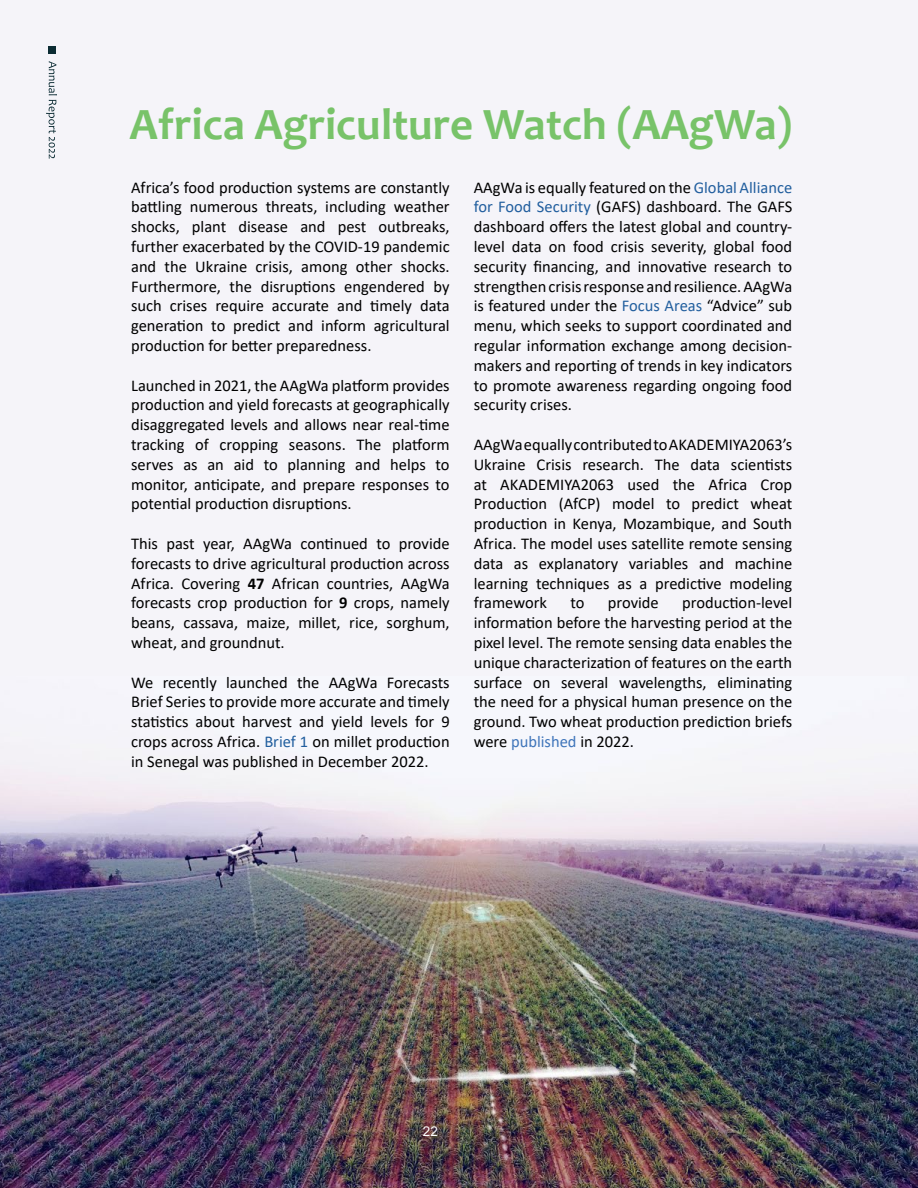
<style>
.page{position:relative;width:918px;height:1188px;background:#f5f4f9}
.page>*{position:absolute;margin:0;border:0;box-sizing:border-box;transform-origin:0 0}
.t1{font:700 45px "Candara";color:#78c369}
.t2{font:16.5px/19.8px "Calibri";color:#000;text-align:justify}
.t3{font:13.5px "Arial";color:#fff}
.s1{font-weight:700}
.s2{color:#215e9e}
.s3{color:#3f75ba}
</style>
<div class="page">
<img style="left:0;top:783px;width:918px;height:405px">
<svg style="left:46px;top:61px;width:11px;height:98px"></svg>
<div style="left:48px;top:47px;width:7px;height:7px;background:#0b2b33"></div>
<h1 class="t1" style="left:130px;top:96px;width:664px">Africa Agriculture Watch (AAgWa)</h1>
<p class="t2" style="left:131px;top:177px;width:320px">Africa’s food production systems are constantly battling numerous threats, including weather shocks, plant disease and pest outbreaks, further exacerbated by the COVID-19 pandemic and the Ukraine crisis, among other shocks.<br>Furthermore, the disruptions engendered by such crises require accurate and timely data generation to predict and inform agricultural production for better preparedness.</p>
<p class="t2" style="left:131px;top:375px;width:320px">Launched in 2021, the AAgWa platform provides production and yield forecasts at geographically disaggregated levels and allows near real-time tracking of cropping seasons. The platform serves as an aid to planning and helps to monitor, anticipate, and prepare responses to potential production disruptions.</p>
<p class="t2" style="left:131px;top:533px;width:320px">This past year, AAgWa continued to provide forecasts to drive agricultural production across Africa. Covering <span class="s1">47</span> African countries, AAgWa forecasts crop production for <span class="s1">9</span> crops, namely beans, cassava, maize, millet, rice, sorghum, wheat, and groundnut.</p>
<p class="t2" style="left:131px;top:672px;width:320px">We recently launched the AAgWa Forecasts Brief Series to provide more accurate and timely statistics about harvest and yield levels for 9 crops across Africa. <span class="s2">Brief 1</span> on millet production in Senegal was published in December 2022.</p>
<p class="t2" style="left:474px;top:177px;width:320px">AAgWa is equally featured on the <span class="s2">Global Alliance for Food Security</span> (GAFS) dashboard. The GAFS dashboard offers the latest global and country&shy;level data on food crisis severity, global food security financing, and innovative research to strengthen crisis response and resilience. AAgWa is featured under the <span class="s2">Focus Areas</span> “Advice” sub menu, which seeks to support coordinated and regular information exchange among decision&shy;makers and reporting of trends in key indicators to promote awareness regarding ongoing food security crises.</p>
<p class="t2" style="left:474px;top:434px;width:320px">AAgWa equally contributed to AKADEMIYA2063’s Ukraine Crisis research. The data scientists at AKADEMIYA2063 used the Africa Crop Production (AfCP) model to predict wheat production in Kenya, Mozambique, and South Africa. The model uses satellite remote sensing data as explanatory variables and machine learning techniques as a predictive modeling framework</p>
<p class="t2" style="left:474px;top:593px;width:320px;text-indent:209px">production-level information before the harvesting period at the pixel level. The remote sensing data enables the unique characterization of features on the earth surface on several wavelengths, eliminating the need for a physical human presence on the ground. Two wheat production prediction briefs were <span class="s3">published</span> in 2022.</p>
<p class="t2" style="left:570px;top:593px;width:16px">to</p>
<p class="t2" style="left:608px;top:593px;width:52px">provide</p>
<p class="t3" style="left:423px;top:1122px;width:17px">22</p>
</div>
